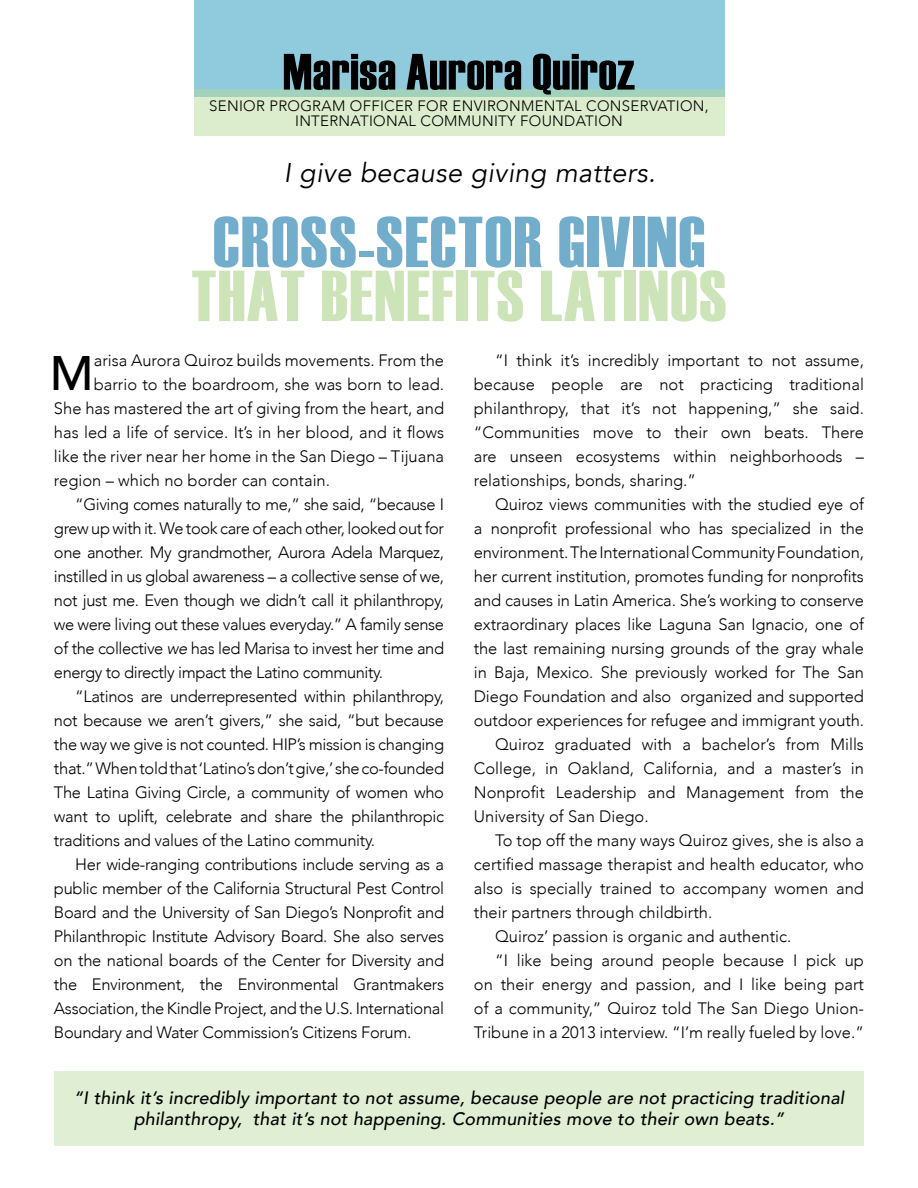
<style>
.page{position:relative;width:918px;height:1188px;background:#fff}
.page>*{position:absolute;margin:0;border:0;box-sizing:border-box;transform-origin:0 0}
.t1{font:72px "Haettenschweiler";letter-spacing:.02em;color:#cce4b7}
.t2{font:72px "Haettenschweiler";letter-spacing:.02em;color:#73adcc}
.t3{font:51px "Haettenschweiler";letter-spacing:.01em;color:#000}
.t4{font:500 48.45px "Avenir";color:#000}
.t5{font:italic 27px "Avenir";letter-spacing:.015em;color:#000}
.t6{font:italic 500 18px/21px "Avenir";letter-spacing:.01em;color:#000;text-align:center}
.t7{font:300 16.5px/24px "Avenir";letter-spacing:-.01em;color:#000;text-align:justify}
.t8{font:300 15px/15px "Avenir";letter-spacing:.02em;color:#000;text-align:center}
.s1{font-style:italic}
</style>
<div class="page">
<div style="left:194px;top:0;width:530px;height:97px;background:#8fcadd"></div>
<svg style="left:194px;top:90px;width:530px;height:46px;background:#d2e8ca"></svg>
<div style="left:54px;top:1071px;width:810px;height:75px;background:#e0efd4"></div>
<h2 class="t3" style="left:283px;top:43px;width:354px">Marisa Aurora Quiroz</h2>
<p class="t8" style="left:209px;top:98px;width:501px">SENIOR PROGRAM OFFICER FOR ENVIRONMENTAL CONSERVATION,<br>INTERNATIONAL COMMUNITY FOUNDATION</p>
<h3 class="t5" style="left:284px;top:156px;width:373px">I give because giving matters.</h3>
<h1 class="t2" style="left:213px;top:201px;width:494px">CROSS-SECTOR GIVING</h1>
<h1 class="t1" style="left:191px;top:255px;width:537px">THAT BENEFITS LATINOS</h1>
<h3 class="t4" style="left:50px;top:331px;width:45px">M</h3>
<p class="t7" style="left:94px;top:348px;width:352px">arisa Aurora Quiroz builds movements. From the</p>
<p class="t7" style="left:94px;top:372px;width:352px">barrio to the boardroom, she was born to lead.</p>
<p class="t7" style="left:54px;top:396px;width:392px">She has mastered the art of giving from the heart, and</p>
<p class="t7" style="left:54px;top:420px;width:392px">has led a life of service. It’s in her blood, and it flows</p>
<p class="t7" style="left:54px;top:444px;width:392px">like the river near her home in the San Diego – Tijuana</p>
<p class="t7" style="left:54px;top:468px;width:278px">region – which no border can contain.</p>
<p class="t7" style="left:75px;top:492px;width:370px">“Giving comes naturally to me,” she said, “because I</p>
<p class="t7" style="left:54px;top:516px;width:392px">grew up with it. We took care of each other, looked out for</p>
<p class="t7" style="left:54px;top:540px;width:392px">one another. My grandmother, Aurora Adela Marquez,</p>
<p class="t7" style="left:54px;top:564px;width:392px">instilled in us global awareness – a collective sense of we,</p>
<p class="t7" style="left:54px;top:588px;width:392px">not just me. Even though we didn’t call it philanthropy,</p>
<p class="t7" style="left:54px;top:612px;width:392px">we were living out these values everyday.” A family sense</p>
<p class="t7" style="left:54px;top:636px;width:392px">of the collective <span class="s1">we</span> has led Marisa to invest her time and</p>
<p class="t7" style="left:54px;top:660px;width:331px">energy to directly impact the Latino community.</p>
<p class="t7" style="left:75px;top:684px;width:370px">“Latinos are underrepresented within philanthropy,</p>
<p class="t7" style="left:54px;top:708px;width:392px">not because we aren’t givers,” she said, “but because</p>
<p class="t7" style="left:54px;top:732px;width:392px">the way we give is not counted. HIP’s mission is changing</p>
<p class="t7" style="left:54px;top:756px;width:392px">that.” When told that ‘Latino’s don’t give,’ she co-founded</p>
<p class="t7" style="left:54px;top:780px;width:392px">The Latina Giving Circle, a community of women who</p>
<p class="t7" style="left:54px;top:804px;width:392px">want to uplift, celebrate and share the philanthropic</p>
<p class="t7" style="left:54px;top:828px;width:323px">traditions and values of the Latino community.</p>
<p class="t7" style="left:75px;top:852px;width:370px">Her wide-ranging contributions include serving as a</p>
<p class="t7" style="left:54px;top:877px;width:392px">public member of the California Structural Pest Control</p>
<p class="t7" style="left:54px;top:901px;width:392px">Board and the University of San Diego’s Nonprofit and</p>
<p class="t7" style="left:54px;top:925px;width:392px">Philanthropic Institute Advisory Board. She also serves</p>
<p class="t7" style="left:54px;top:949px;width:392px">on the national boards of the Center for Diversity and</p>
<p class="t7" style="left:54px;top:973px;width:392px">the Environment, the Environmental Grantmakers</p>
<p class="t7" style="left:54px;top:997px;width:392px">Association, the Kindle Project, and the U.S. International</p>
<p class="t7" style="left:54px;top:1021px;width:359px">Boundary and Water Commission’s Citizens Forum.</p>
<p class="t7" style="left:474px;top:349px;width:392px;text-indent:21px">“I think it’s incredibly important to not assume, because people are not practicing traditional philanthropy, that it’s not happening,” she said. “Communities move to their own beats. There are unseen ecosystems within neighborhoods – relationships, bonds, sharing.”</p>
<p class="t7" style="left:495px;top:493px;width:370px">Quiroz views communities with the studied eye of</p>
<p class="t7" style="left:474px;top:517px;width:392px">a nonprofit professional who has specialized in the</p>
<p class="t7" style="left:474px;top:541px;width:392px">environment. The International Community Foundation,</p>
<p class="t7" style="left:474px;top:565px;width:392px">her current institution, promotes funding for nonprofits</p>
<p class="t7" style="left:474px;top:589px;width:392px">and causes in Latin America. She’s working to conserve</p>
<p class="t7" style="left:474px;top:613px;width:392px">extraordinary places like Laguna San Ignacio, one of</p>
<p class="t7" style="left:474px;top:637px;width:392px">the last remaining nursing grounds of the gray whale</p>
<p class="t7" style="left:474px;top:661px;width:392px">in Baja, Mexico. She previously worked for The San</p>
<p class="t7" style="left:474px;top:685px;width:392px">Diego Foundation and also organized and supported</p>
<p class="t7" style="left:474px;top:709px;width:392px">outdoor experiences for refugee and immigrant youth.</p>
<p class="t7" style="left:495px;top:733px;width:370px">Quiroz graduated with a bachelor’s from Mills</p>
<p class="t7" style="left:474px;top:757px;width:392px">College, in Oakland, California, and a master’s in</p>
<p class="t7" style="left:474px;top:781px;width:392px">Nonprofit Leadership and Management from the</p>
<p class="t7" style="left:474px;top:805px;width:176px">University of San Diego.</p>
<p class="t7" style="left:495px;top:829px;width:370px">To top off the many ways Quiroz gives, she is also a</p>
<p class="t7" style="left:474px;top:853px;width:392px">certified massage therapist and health educator, who</p>
<p class="t7" style="left:474px;top:877px;width:392px">also is specially trained to accompany women and</p>
<p class="t7" style="left:474px;top:901px;width:240px">their partners through childbirth.</p>
<p class="t7" style="left:495px;top:925px;width:298px">Quiroz’ passion is organic and authentic.</p>
<p class="t7" style="left:495px;top:949px;width:370px">“I like being around people because I pick up</p>
<p class="t7" style="left:474px;top:973px;width:392px">on their energy and passion, and I like being part</p>
<p class="t7" style="left:474px;top:997px;width:392px">of a community,” Quiroz told The San Diego Union-</p>
<p class="t7" style="left:474px;top:1021px;width:392px">Tribune in a 2013 interview. “I’m really fueled by love.”</p>
<p class="t6" style="left:74px;top:1088px;width:772px">“I think it’s incredibly important to not assume, because people are not practicing traditional philanthropy, that it’s not happening. Communities move to their own beats.”</p>
</div>
